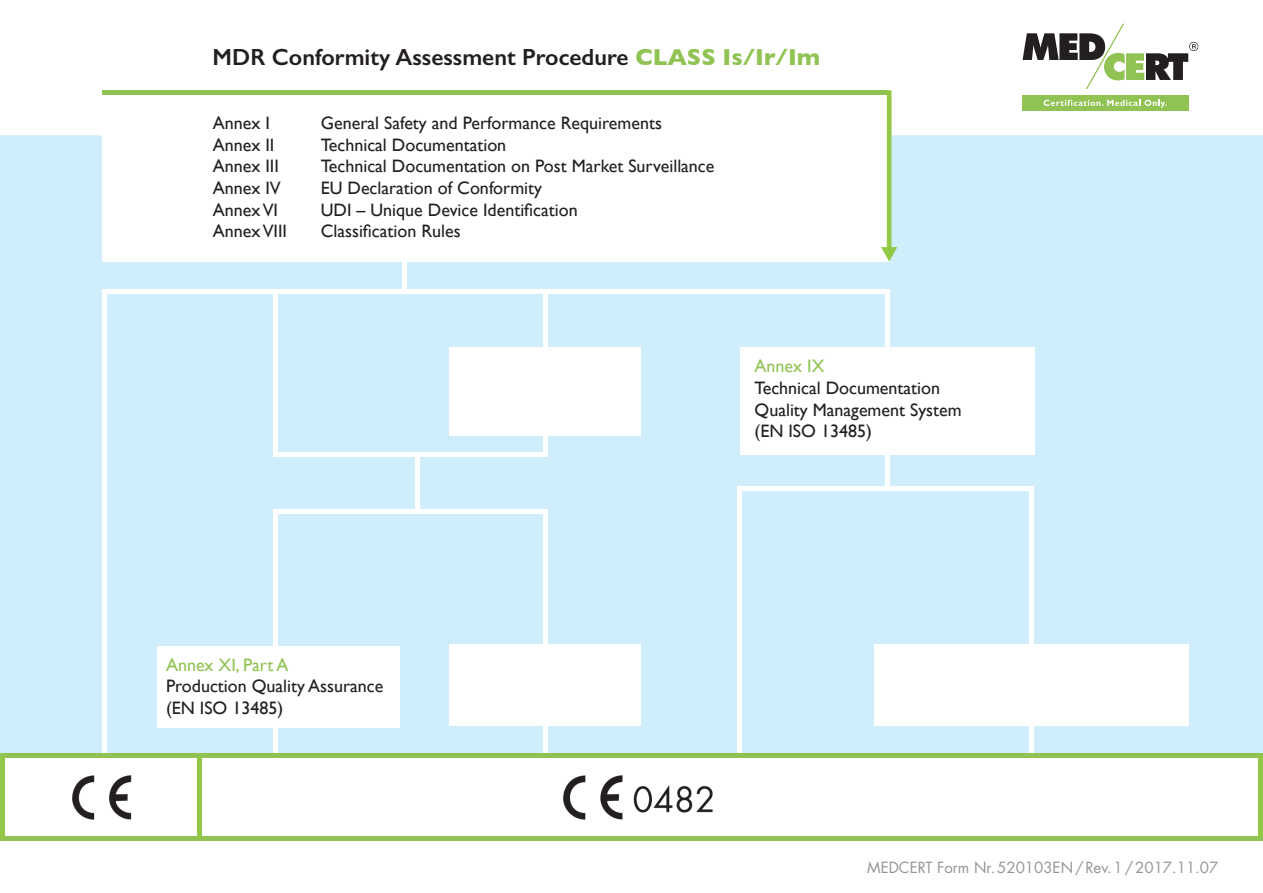
<style>
.page{position:relative;width:1263px;height:893px;background:#fff}
.page>*{position:absolute;margin:0;border:0;box-sizing:border-box;transform-origin:0 0}
.t1{font:600 23.4px "Gill Sans";color:#231f20}
.t2{font:18px/21.6px "Gill Sans";color:#231f20}
.t3{font:18px "Gill Sans";color:#90c353}
.t4{font:15px "Futura Std";color:#939598}
.s1{font-weight:700;color:#90c353}
</style>
<div class="page">
<div style="left:0;top:135px;width:1263px;height:618px;background:#cfedfb"></div>
<div style="left:104px;top:289px;width:786px;height:5px;background:#fff"></div>
<div style="left:402px;top:247px;width:5px;height:47px;background:#fff"></div>
<div style="left:450px;top:347px;width:191px;height:88px;background:#fff"></div>
<hr style="left:273px;top:452px;width:275px;height:4px;background:#fff">
<div style="left:273px;top:292px;width:5px;height:164px;background:#fff"></div>
<div style="left:740px;top:348px;width:294px;height:107px;background:#fff"></div>
<div style="left:415px;top:456px;width:5px;height:54px;background:#fff"></div>
<div style="left:543px;top:293px;width:5px;height:163px;background:#fff"></div>
<hr style="left:273px;top:509px;width:274px;height:4px;background:#fff">
<div style="left:875px;top:644px;width:314px;height:82px;background:#fff"></div>
<div style="left:738px;top:486px;width:295px;height:5px;background:#fff"></div>
<div style="left:885px;top:290px;width:5px;height:197px;background:#fff"></div>
<hr style="left:102px;top:289px;width:4px;height:464px;background:#fff">
<hr style="left:543px;top:509px;width:4px;height:248px;background:#fff">
<div style="left:273px;top:509px;width:5px;height:249px;background:#fff"></div>
<hr style="left:738px;top:487px;width:4px;height:270px;background:#fff">
<hr style="left:1029px;top:486px;width:4px;height:271px;background:#fff">
<div style="left:157px;top:646px;width:243px;height:82px;background:#fff"></div>
<div style="left:450px;top:644px;width:191px;height:82px;background:#fff"></div>
<div style="left:102px;top:99px;width:787px;height:162px;background:#fff"></div>
<div style="left:102px;top:90px;width:785px;height:5px;background:#90c353"></div>
<img style="left:72px;top:775px;width:60px;height:45px">
<img style="left:564px;top:776px;width:149px;height:44px">
<div style="left:0;top:753px;width:1263px;height:5px;background:#90c353"></div>
<hr style="left:0;top:837px;width:1263px;height:4px;background:#90c353">
<hr style="left:198px;top:757px;width:4px;height:82px;background:#92c846">
<svg style="left:1022px;top:23px;width:177px;height:88px"></svg>
<div style="left:0;top:757px;width:5px;height:82px;background:#92c846"></div>
<div style="left:1258px;top:756px;width:5px;height:82px;background:#92c846"></div>
<svg style="left:881px;top:247px;width:16px;height:14px"></svg>
<hr style="left:887px;top:90px;width:4px;height:158px;background:#92c846">
<p class="t1" style="left:213px;top:43px;width:609px">MDR Conformity Assessment Procedure <span class="s1">CLASS Is/Ir/Im</span></p>
<p class="t2" style="left:213px;top:112px;width:59px">Annex I</p>
<p class="t2" style="left:321px;top:112px;width:343px">General Safety and Performance Requirements</p>
<p class="t2" style="left:213px;top:134px;width:63px">Annex II</p>
<p class="t2" style="left:321px;top:134px;width:187px">Technical Documentation</p>
<p class="t2" style="left:213px;top:155px;width:68px">Annex III</p>
<p class="t2" style="left:321px;top:155px;width:395px">Technical Documentation on Post Market Surveillance</p>
<p class="t2" style="left:213px;top:177px;width:70px">Annex IV</p>
<p class="t2" style="left:321px;top:177px;width:223px">EU Declaration of Conformity</p>
<p class="t2" style="left:213px;top:198px;width:67px">Annex VI</p>
<p class="t2" style="left:321px;top:198px;width:258px">UDI – Unique Device Identification</p>
<p class="t2" style="left:213px;top:220px;width:76px">Annex VIII</p>
<p class="t2" style="left:321px;top:220px;width:141px">Classification Rules</p>
<p class="t3" style="left:755px;top:356px;width:71px">Annex IX</p>
<p class="t2" style="left:755px;top:377px;width:209px">Technical Documentation<br>Quality Management System (EN ISO 13485)</p>
<p class="t3" style="left:166px;top:654px;width:124px">Annex XI, Part A</p>
<p class="t2" style="left:166px;top:675px;width:219px">Production Quality Assurance (EN ISO 13485)</p>
<p class="t4" style="left:867px;top:858px;width:353px">MEDCERT Form Nr.520103EN/Rev.1/2017.11.07</p>
</div>
